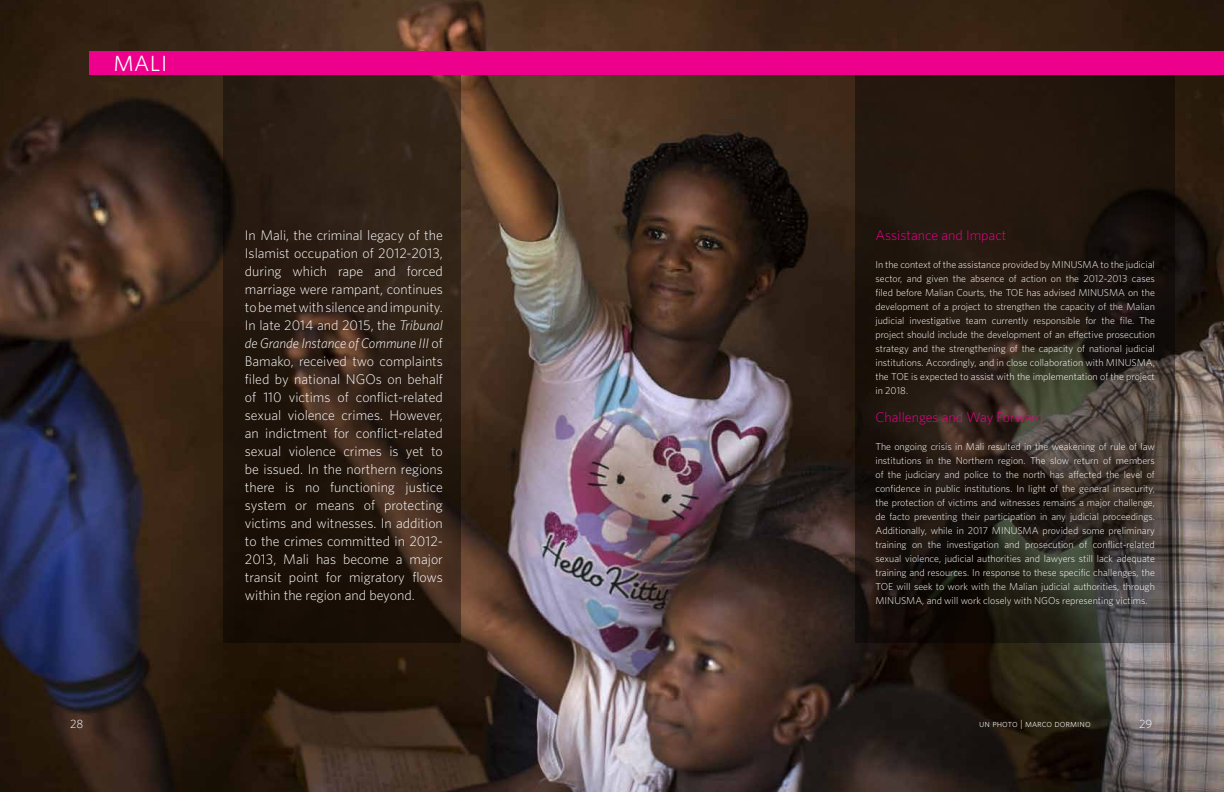
<style>
.page{position:relative;width:1224px;height:792px;background:#fff}
.page>*{position:absolute;margin:0;border:0;box-sizing:border-box;transform-origin:0 0}
.t1{font:30px "Whitney Light SC";color:#fff}
.t2{font:300 14px/18px "Whitney";color:#fff;text-align:justify}
.t3{font:300 14px "Whitney";color:#ec008c}
.t4{font:300 12px "Whitney";color:#fff}
.t5{font:300 10px/14px "Whitney";color:#fff;text-align:justify}
.t6{font:10px "Whitney Light SC";color:#fff}
.s1{font-style:italic}
</style>
<div class="page">
<img style="left:0;top:0;width:1224px;height:792px">
<svg style="left:223px;top:75px;width:237px;height:568px;background:#2a1c11"></svg>
<svg style="left:855px;top:75px;width:320px;height:568px;background:#271e16"></svg>
<div style="left:90px;top:52px;width:1134px;height:23px;background:#ec008c"></div>
<h1 class="t1" style="left:113px;top:44px;width:56px">mali</h1>
<p class="t2" style="left:245px;top:226px;width:200px">In Mali, the criminal legacy of the Islamist occupation of 2012-2013, during which rape and forced marriage were rampant, continues to be met with silence and impunity.<br>In late 2014 and 2015, the <span class="s1">Tribunal de Grande Instance of Commune III</span> of Bamako, received two complaints filed by national NGOs on behalf of 110 victims of conflict-related sexual violence crimes. However, an indictment for conflict-related sexual violence crimes is yet to be issued. In the northern regions there is no functioning justice system or means of protecting victims and witnesses. In addition to the crimes committed in 2012- 2013, Mali has become a major transit point for migratory flows within the region and beyond.</p>
<h2 class="t3" style="left:876px;top:227px;width:132px">Assistance and Impact</h2>
<p class="t5" style="left:876px;top:258px;width:281px">In the context of the assistance provided by MINUSMA to the judicial sector, and given the absence of action on the 2012-2013 cases filed before Malian Courts, the TOE has advised MINUSMA on the development of a project to strengthen the capacity of the Malian judicial investigative team currently responsible for the file. The project should include the development of an effective prosecution strategy and the strengthening of the capacity of national judicial institutions. Accordingly, and in close collaboration with MINUSMA, the TOE is expected to assist with the implementation of the project in 2018.</p>
<h2 class="t3" style="left:876px;top:409px;width:169px">Challenges and Way Forward</h2>
<p class="t5" style="left:876px;top:440px;width:281px">The ongoing crisis in Mali resulted in the weakening of rule of law institutions in the Northern region. The slow return of members of the judiciary and police to the north has affected the level of confidence in public institutions. In light of the general insecurity, the protection of victims and witnesses remains a major challenge, de facto preventing their participation in any judicial proceedings.<br>Additionally, while in 2017 MINUSMA provided some preliminary training on the investigation and prosecution of conflict-related sexual violence, judicial authorities and lawyers still lack adequate training and resources. In response to these specific challenges, the TOE will seek to work with the Malian judicial authorities, through MINUSMA, and will work closely with NGOs representing victims.</p>
<p class="t6" style="left:979px;top:718px;width:113px">un photo | marco dormino</p>
<p class="t4" style="left:70px;top:717px;width:15px">28</p>
<p class="t4" style="left:1139px;top:717px;width:15px">29</p>
</div>
